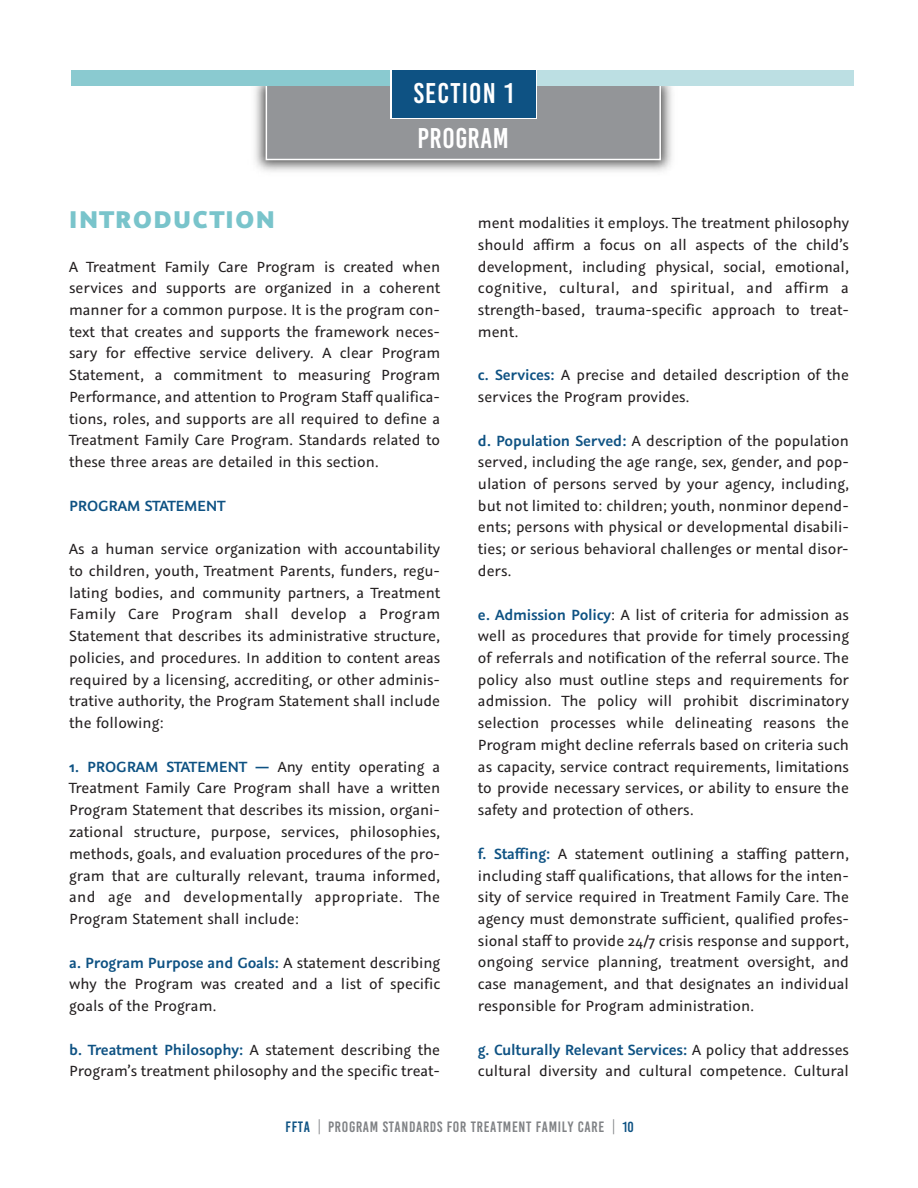
<style>
.page{position:relative;width:918px;height:1188px;background:#fff}
.page>*{position:absolute;margin:0;border:0;box-sizing:border-box;transform-origin:0 0}
.t1{font:28.5px/45.6px "Bebas Kai";letter-spacing:.03em;color:#fff}
.t2{font:800 27px "Graublau Sans";letter-spacing:.06em;color:#79c4cb}
.t3{font:16.5px/21.8px "Graublau Sans";color:#231f20;text-align:justify}
.t4{font:600 16.5px "Graublau Sans";letter-spacing:-.01em;color:#0e5283}
.t5{font:15px "Bebas Kai";letter-spacing:.045em;color:#808285;scale:.7 1}
.s1{font-weight:600;color:#0e5283}
.s2{color:#0e5283}
.s3{font-size:14.7px;color:#0e5283}
</style>
<div class="page">
<img style="left:231px;top:70px;width:461px;height:102px">
<div style="left:267px;top:83px;width:392px;height:76px;background:#939598"></div>
<div style="left:266px;top:81px;width:395px;height:79px;border:2px solid #fff"></div>
<div style="left:71px;top:71px;width:396px;height:15px;background:#8acad0"></div>
<div style="left:464px;top:71px;width:390px;height:15px;background:#bcdfe3"></div>
<svg style="left:391px;top:70px;width:146px;height:49px"></svg>
<div style="left:392px;top:71px;width:144px;height:47px;background:#0e5283"></div>
<h1 class="t1" style="left:414px;top:70px;width:102px">SECTION 1<br>PROGRAM</h1>
<h2 class="t2" style="left:69px;top:211px;width:207px">INTRODUCTION</h2>
<p class="t3" style="left:69px;top:257px;width:373px">A Treatment Family Care Program is created when services and supports are organized in a coherent manner for a common purpose. It is the program con&shy;text that creates and supports the framework neces&shy;sary for effective service delivery. A clear Program Statement, a commitment to measuring Program Performance, and attention to Program Staff qualifica&shy;tions, roles, and supports are all required to define a Treatment Family Care Program. Standards related to these three areas are detailed in this section.</p>
<p class="t4" style="left:69px;top:501px;width:158px">PROGRAM STATEMENT</p>
<p class="t3" style="left:69px;top:540px;width:373px">As a human service organization with accountability to children, youth, Treatment Parents, funders, regu&shy;lating bodies, and community partners, a Treatment Family Care Program shall develop a Program Statement that describes its administrative structure, policies, and procedures. In addition to content areas required by a licensing, accrediting, or other adminis&shy;trative authority, the Program Statement shall include the following:</p>
<p class="t3" style="left:69px;top:758px;width:373px"><span class="s1">1. PROGRAM STATEMENT —</span> Any entity operating a Treatment Family Care Program shall have a written Program Statement that describes its mission, organi&shy;zational structure, purpose, services, philosophies, methods, goals, and evaluation procedures of the pro&shy;gram that are culturally relevant, trauma informed, and age and developmentally appropriate. The Program Statement shall include:</p>
<p class="t3" style="left:69px;top:953px;width:373px"><span class="s1">a. Program Purpose and Goals:</span> A statement describing why the Program was created and a list of specific goals of the Program.</p>
<p class="t3" style="left:69px;top:1040px;width:373px"><span class="s1">b. Treatment Philosophy:</span> A statement describing the<br>Program’s treatment philosophy and the specific treat-</p>
<p class="t3" style="left:478px;top:214px;width:373px">ment modalities it employs. The treatment philosophy should affirm a focus on all aspects of the child’s development, including physical, social, emotional, cognitive, cultural, and spiritual, and affirm a strength-based, trauma-specific approach to treat&shy;ment.</p>
<p class="t3" style="left:478px;top:366px;width:373px"><span class="s1">c. Services:</span> A precise and detailed description of the services the Program provides.</p>
<p class="t3" style="left:478px;top:431px;width:373px"><span class="s1">d. Population Served:</span> A description of the population served, including the age range, sex, gender, and pop&shy;ulation of persons served by your agency, including, but not limited to: children; youth, nonminor depend&shy;ents; persons with physical or developmental disabili&shy;ties; or serious behavioral challenges or mental disor&shy;ders.</p>
<p class="t3" style="left:478px;top:605px;width:373px"><span class="s1">e. Admission Policy</span>: A list of criteria for admission as well as procedures that provide for timely processing of referrals and notification of the referral source. The policy also must outline steps and requirements for admission. The policy will prohibit discriminatory selection processes while delineating reasons the Program might decline referrals based on criteria such as capacity, service contract requirements, limitations to provide necessary services, or ability to ensure the safety and protection of others.</p>
<p class="t3" style="left:478px;top:845px;width:373px"><span class="s1">f. Staffing:</span> A statement outlining a staffing pattern, including staff qualifications, that allows for the inten&shy;sity of service required in Treatment Family Care. The agency must demonstrate sufficient, qualified profes&shy;sional staff to provide 24/7 crisis response and support, ongoing service planning, treatment oversight, and case management, and that designates an individual responsible for Program administration.</p>
<p class="t3" style="left:478px;top:1040px;width:373px"><span class="s1">g. Culturally Relevant Services:</span> A policy that addresses cultural diversity and cultural competence. Cultural</p>
<p class="t5" style="left:286px;top:1120px;width:499px"><span class="s2">FFTA</span> | PROGRAM STANDARDS FOR TREATMENT FAMILY CARE | <span class="s3">10</span></p>
</div>
